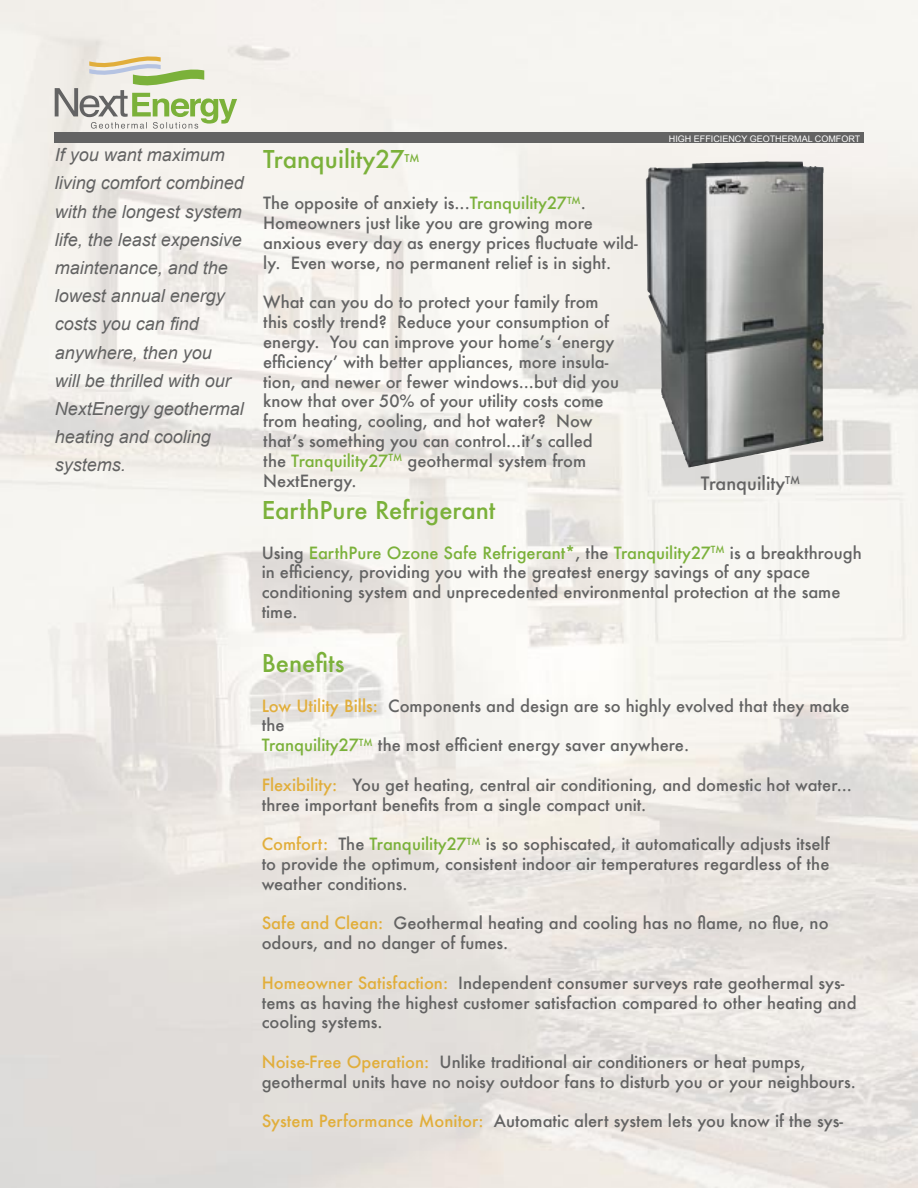
<style>
.page{position:relative;width:918px;height:1188px;background:#fff}
.page>*{position:absolute;margin:0;border:0;box-sizing:border-box;transform-origin:0 0}
.t1{font:500 24px "Futura";color:#7bb13a}
.t2{font:italic 18px/28.2px "Arial";color:#636363}
.t3{font:500 18px "Futura";color:#636363}
.t4{font:500 16.5px/19.8px "Futura";color:#636363}
.t5{font:500 10.5px "Futura";color:#7bb13a}
.t6{font:9px "Arial";color:#fff}
.s1{color:#7bb13a}
.s2{color:#e1ae3b}
</style>
<div class="page">
<img style="left:0;top:0;width:918px;height:1188px">
<svg style="left:55px;top:55px;width:182px;height:74px;background:#d4d9c2"></svg>
<div style="left:55px;top:132px;width:809px;height:11px;background:#636363"></div>
<img style="left:686px;top:162px;width:138px;height:305px">
<p class="t2" style="left:55px;top:141px;width:191px">If you want maximum living comfort combined with the longest system life, the least expensive maintenance, and the lowest annual energy costs you can find anywhere, then you<br>will be thrilled with our<br>NextEnergy geothermal heating and cooling systems.</p>
<p class="t6" style="left:669px;top:134px;width:193px">HIGH EFFICIENCY GEOTHERMAL COMFORT</p>
<p class="t1" style="left:263px;top:143px;width:143px">Tranquility27</p>
<p class="t5" style="left:405px;top:151px;width:17px">TM</p>
<p class="t4" style="left:263px;top:193px;width:324px">The opposite of anxiety is...<span class="s1">Tranquility27</span><sup>TM</sup>.</p>
<p class="t4" style="left:263px;top:213px;width:331px">Homeowners just like you are growing more</p>
<p class="t4" style="left:263px;top:233px;width:376px">anxious every day as energy prices fluctuate wild&shy;ly. Even worse, no permanent relief is in sight.</p>
<p class="t4" style="left:263px;top:292px;width:357px">What can you do to protect your family from this costly trend? Reduce your consumption of energy. You can improve your homeʼs ʻenergy efficiencyʼ with better appliances, more insula&shy;tion, and newer or fewer windows...but did you know that over 50% of your utility costs come from heating, cooling, and hot water? Now thatʼs something you can control...itʼs called the <span class="s1">Tranquility27</span><sup>TM</sup> geothermal system from NextEnergy.</p>
<p class="t1" style="left:262px;top:494px;width:235px">EarthPure Refrigerant</p>
<p class="t4" style="left:262px;top:542px;width:602px">Using <span class="s1">EarthPure Ozone Safe Refrigerant*</span>, the <span class="s1">Tranquility27</span><sup>TM</sup> is a breakthrough in efficiency, providing you with the greatest energy savings of any space</p>
<p class="t4" style="left:262px;top:582px;width:580px">conditioning system and unprecedented environmental protection at the same time.</p>
<p class="t1" style="left:262px;top:647px;width:84px">Benefits</p>
<p class="t4" style="left:262px;top:695px;width:589px"><span class="s2">Low Utility Bills:</span> Components and design are so highly evolved that they make the</p>
<p class="t4" style="left:262px;top:735px;width:429px"><span class="s1">Tranquility27</span><sup>TM</sup> the most efficient energy saver anywhere.</p>
<p class="t4" style="left:262px;top:774px;width:592px"><span class="s2">Flexibility:</span> You get heating, central air conditioning, and domestic hot water... three important benefits from a single compact unit.</p>
<p class="t4" style="left:262px;top:834px;width:569px;text-align:justify"><span class="s2">Comfort:</span> The <span class="s1">Tranquility27</span><sup>TM</sup> is so sophiscated, it automatically adjusts itself to provide the optimum, consistent indoor air temperatures regardless of the weather conditions.</p>
<p class="t4" style="left:262px;top:913px;width:568px"><span class="s2">Safe and Clean:</span> Geothermal heating and cooling has no flame, no flue, no odours, and no danger of fumes.</p>
<p class="t4" style="left:262px;top:972px;width:596px"><span class="s2">Homeowner Satisfaction:</span> Independent consumer surveys rate geothermal sys&shy;tems as having the highest customer satisfaction compared to other heating and cooling systems.</p>
<p class="t4" style="left:262px;top:1052px;width:546px"><span class="s2">Noise-Free Operation:</span> Unlike traditional air conditioners or heat pumps,</p>
<p class="t4" style="left:262px;top:1071px;width:596px">geothermal units have no noisy outdoor fans to disturb you or your neighbours.</p>
<p class="t4" style="left:262px;top:1111px;width:583px"><span class="s2">System Performance Monitor:</span> Automatic alert system lets you know if the sys-</p>
<p class="t3" style="left:701px;top:471px;width:101px">Tranquility<sup>TM</sup></p>
</div>
